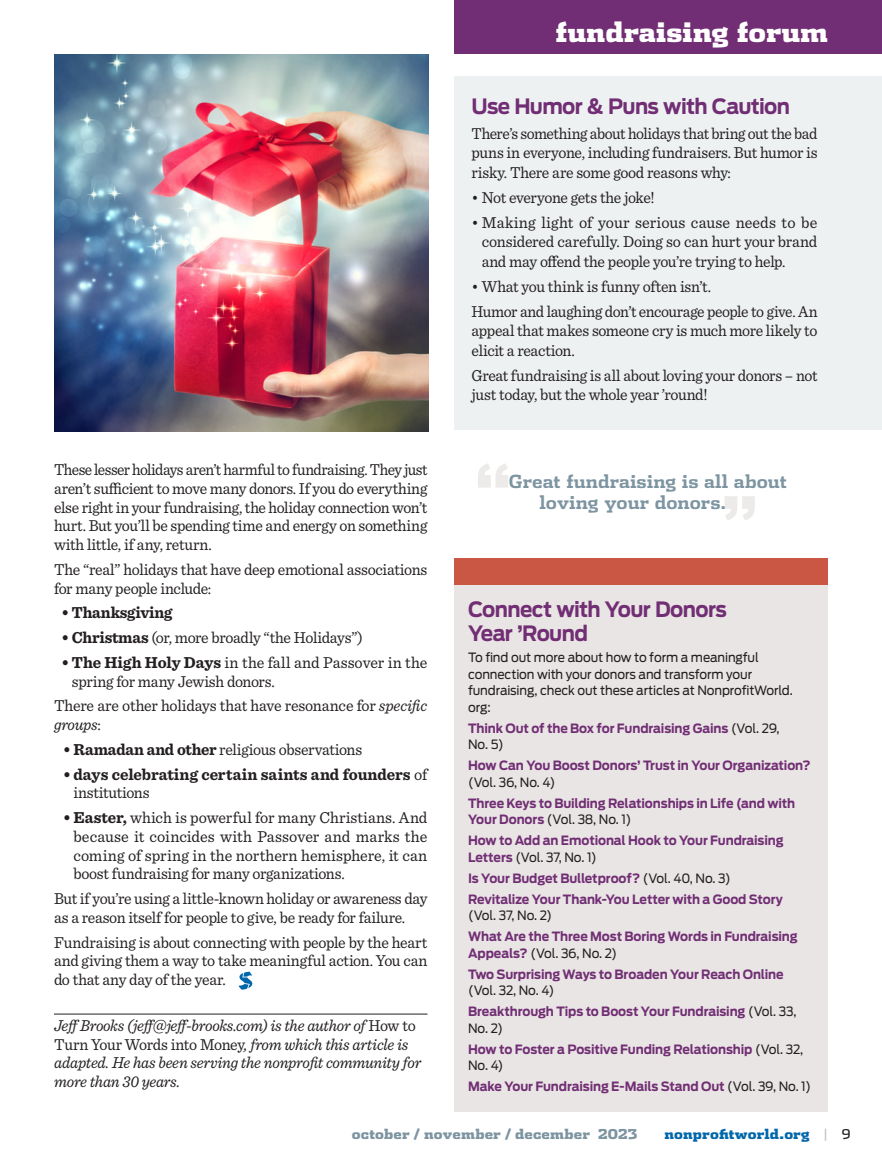
<style>
.page{position:relative;width:882px;height:1170px;background:#fff}
.page>*{position:absolute;margin:0;border:0;box-sizing:border-box;transform-origin:0 0}
.Pull_Quote{font:700 72px "Antenna";color:#ecebe9}
.Eyebrow_Head{font:900 27px "Dispatch";color:#fff}
.Sidebar_Head{font:700 21px/24px "Antenna";letter-spacing:-.03em;color:#712e74;scale:.95 1}
.Pull_Quote-2{font:700 18px/21px "Dispatch";color:#7d94a1}
.Feature_Copy{font:16.5px/18.8px "Sentinel";letter-spacing:-.02em;color:#231f20;scale:.95 1}
.Feature_Copy-2{font:16.5px/19.2px "Sentinel";letter-spacing:-.02em;color:#231f20;text-align:justify;scale:.94 1}
.Feature_Copy-3{font:16.5px/18.8px "Sentinel";letter-spacing:-.02em;color:#231f20;text-align:justify;scale:.93 1}
.Feature_Copy-4{font:16.5px/18.8px "Sentinel";letter-spacing:-.02em;color:#231f20;scale:.96 1}
.Feature_Copy-5{font:16.5px/19.2px "Sentinel";letter-spacing:-.02em;color:#231f20}
.Article_Credit_w__ru{font:italic 16.5px/18.8px "Sentinel";letter-spacing:-.02em;color:#231f20;scale:.95 1}
.Feature_Copy-6{font:700 16.5px/18.8px "Sentinel";letter-spacing:-.005em;color:#231f20}
.Feature_Copy-7{font:700 16.5px "Sentinel";letter-spacing:-.005em;color:#231f20;scale:.95 1}
.t1{font:900 13.5px "Dispatch";letter-spacing:.01em;color:#7d94a1}
.t2{font:900 13.5px "Dispatch";letter-spacing:.01em;color:#0067aa}
.Sidebar_Sans_Copy{font:700 12.75px/16.5px "Antenna";letter-spacing:-.01em;color:#712e74;scale:.95 1}
.Sidebar_Sans_Copy-2{font:12.75px/16.5px "Antenna";letter-spacing:-.01em;color:#231f20;scale:.95 1}
.s1{font-weight:700}
.s2{font-style:italic}
.s3{font-weight:400}
.s4{font-style:normal}
.s5{font-weight:400;color:#231f20}
.s6{font-weight:400;color:#bcbdc0}
</style>
<div class="page">
<hr style="left:54px;top:1014px;width:374px;height:1px;background:#231f20">
<svg style="left:239px;top:972px;width:13px;height:18px"></svg>
<div style="left:454px;top:0;width:428px;height:54px;background:#712e74"></div>
<div style="left:455px;top:571px;width:373px;height:541px;background:#e9e5e4"></div>
<div style="left:455px;top:558px;width:373px;height:27px;background:#ca5744"></div>
<div style="left:454px;top:76px;width:428px;height:354px;background:#eef1f2"></div>
<img style="left:54px;top:54px;width:374px;height:378px">
<p class="Eyebrow_Head" style="left:556px;top:13px;width:274px">fundraising forum</p>
<p class="Feature_Copy-3" style="left:54px;top:459px;width:403px">These lesser holidays aren’t harmful to fundraising. They just aren’t sufficient to move many donors. If you do everything else right in your fundraising, the holiday connection won’t hurt. But you’ll be spending time and energy on something with little, if any, return.</p>
<p class="Feature_Copy" style="left:54px;top:559px;width:395px">The “real” holidays that have deep emotional associations for many people include:</p>
<p class="Feature_Copy-7" style="left:62px;top:600px;width:118px">• Thanksgiving</p>
<p class="Feature_Copy" style="left:62px;top:627px;width:319px"><span class="s1">• Christmas</span> (or, more broadly “the Holidays”)</p>
<p class="Feature_Copy-5" style="left:72px;top:652px;width:357px;line-height:18.8px;text-indent:-10px"><span class="s1">• The High Holy Days</span> in the fall and Passover in the spring for many Jewish donors.</p>
<p class="Feature_Copy-4" style="left:54px;top:696px;width:391px">There are other holidays that have resonance for <span class="s2">specific groups</span>:</p>
<p class="Feature_Copy" style="left:63px;top:739px;width:317px"><span class="s1">• Ramadan and other</span> religious observations</p>
<p class="Feature_Copy-6" style="left:73px;top:764px;width:356px;text-indent:-10px">• days celebrating certain saints and founders <span class="s3">of institutions</span></p>
<p class="Feature_Copy-4" style="left:73px;top:807px;width:370px;text-align:justify;text-indent:-10px"><span class="s1">• Easter,</span> which is powerful for many Christians. And because it coincides with Passover and marks the coming of spring in the northern hemisphere, it can boost fundraising for many organizations.</p>
<p class="Feature_Copy" style="left:54px;top:888px;width:395px">But if you’re using a little-known holiday or awareness day as a reason itself for people to give, be ready for failure.</p>
<p class="Feature_Copy" style="left:54px;top:932px;width:395px;text-align:justify">Fundraising is about connecting with people by the heart and giving them a way to take meaningful action. You can do that any day of the year.</p>
<p class="Article_Credit_w__ru" style="left:54px;top:1015px;width:388px">Jeff Brooks (jeff@jeff-brooks.com) is the author of <span class="s4">How to Turn Your Words into Money</span>, from which this article is adapted. He has been serving the nonprofit community for more than 30 years.</p>
<p class="Sidebar_Head" style="left:472px;top:94px;width:337px">Use Humor &amp; Puns with Caution</p>
<p class="Feature_Copy-2" style="left:472px;top:123px;width:370px">There’s something about holidays that bring out the bad puns in everyone, including fundraisers. But humor is risky. There are some good reasons why:</p>
<p class="Feature_Copy" style="left:472px;top:187px;width:194px">• Not everyone gets the joke!</p>
<p class="Feature_Copy-5" style="left:482px;top:212px;width:337px;text-align:justify;text-indent:-10px">• Making light of your serious cause needs to be considered carefully. Doing so can hurt your brand and may offend the people you’re trying to help.</p>
<p class="Feature_Copy" style="left:472px;top:276px;width:254px">• What you think is funny often isn’t.</p>
<p class="Feature_Copy-2" style="left:472px;top:301px;width:370px">Humor and laughing don’t encourage people to give. An appeal that makes someone cry is much more likely to elicit a reaction.</p>
<p class="Feature_Copy" style="left:472px;top:365px;width:366px;line-height:19.2px">Great fundraising is all about loving your donors – not just today, but the whole year ’round!</p>
<p class="Pull_Quote" style="left:474px;top:447px;width:40px">“</p>
<p class="Pull_Quote-2" style="left:539px;top:470px;width:249px;text-indent:-31px">Great fundraising is all about loving your donors.</p>
<p class="Pull_Quote" style="left:721px;top:480px;width:40px">”</p>
<p class="Sidebar_Head" style="left:468px;top:598px;width:274px">Connect with Your Donors<br>Year ’Round</p>
<p class="Sidebar_Sans_Copy-2" style="left:468px;top:649px;width:343px">To find out more about how to form a meaningful connection with your donors and transform your fundraising, check out these articles at NonprofitWorld. org:</p>
<p class="Sidebar_Sans_Copy" style="left:468px;top:720px;width:330px">Think Out of the Box for Fundraising Gains <span class="s5">(Vol. 29,<br>No. 5)</span></p>
<p class="Sidebar_Sans_Copy" style="left:468px;top:757px;width:362px">How Can You Boost Donors’ Trust in Your Organization? <span class="s5">(Vol. 36, No. 4)</span></p>
<p class="Sidebar_Sans_Copy" style="left:468px;top:795px;width:346px">Three Keys to Building Relationships in Life (and with<br>Your Donors <span class="s5">(Vol. 38, No. 1)</span></p>
<p class="Sidebar_Sans_Copy" style="left:468px;top:832px;width:334px">How to Add an Emotional Hook to Your Fundraising<br>Letters <span class="s5">(Vol. 37, No. 1)</span></p>
<p class="Sidebar_Sans_Copy" style="left:468px;top:870px;width:278px">Is Your Budget Bulletproof? <span class="s5">(Vol. 40, No. 3)</span></p>
<p class="Sidebar_Sans_Copy" style="left:468px;top:891px;width:333px">Revitalize Your Thank-You Letter with a Good Story <span class="s5">(Vol. 37, No. 2)</span></p>
<p class="Sidebar_Sans_Copy" style="left:468px;top:928px;width:349px">What Are the Three Most Boring Words in Fundraising<br>Appeals? <span class="s5">(Vol. 36, No. 2)</span></p>
<p class="Sidebar_Sans_Copy" style="left:468px;top:966px;width:334px">Two Surprising Ways to Broaden Your Reach Online <span class="s5">(Vol. 32, No. 4)</span></p>
<p class="Sidebar_Sans_Copy" style="left:468px;top:1003px;width:347px">Breakthrough Tips to Boost Your Fundraising <span class="s5">(Vol. 33,<br>No. 2)</span></p>
<p class="Sidebar_Sans_Copy" style="left:468px;top:1041px;width:354px">How to Foster a Positive Funding Relationship <span class="s5">(Vol. 32,<br>No. 4)</span></p>
<p class="Sidebar_Sans_Copy" style="left:468px;top:1078px;width:363px">Make Your Fundraising E-Mails Stand Out <span class="s5">(Vol. 39, No. 1)</span></p>
<p class="t1" style="left:352px;top:1124px;width:287px">october / november / december 2023</p>
<p class="t2" style="left:665px;top:1124px;width:187px">nonprofitworld.org <span class="s6">|</span> <span class="s5">9</span></p>
</div>
